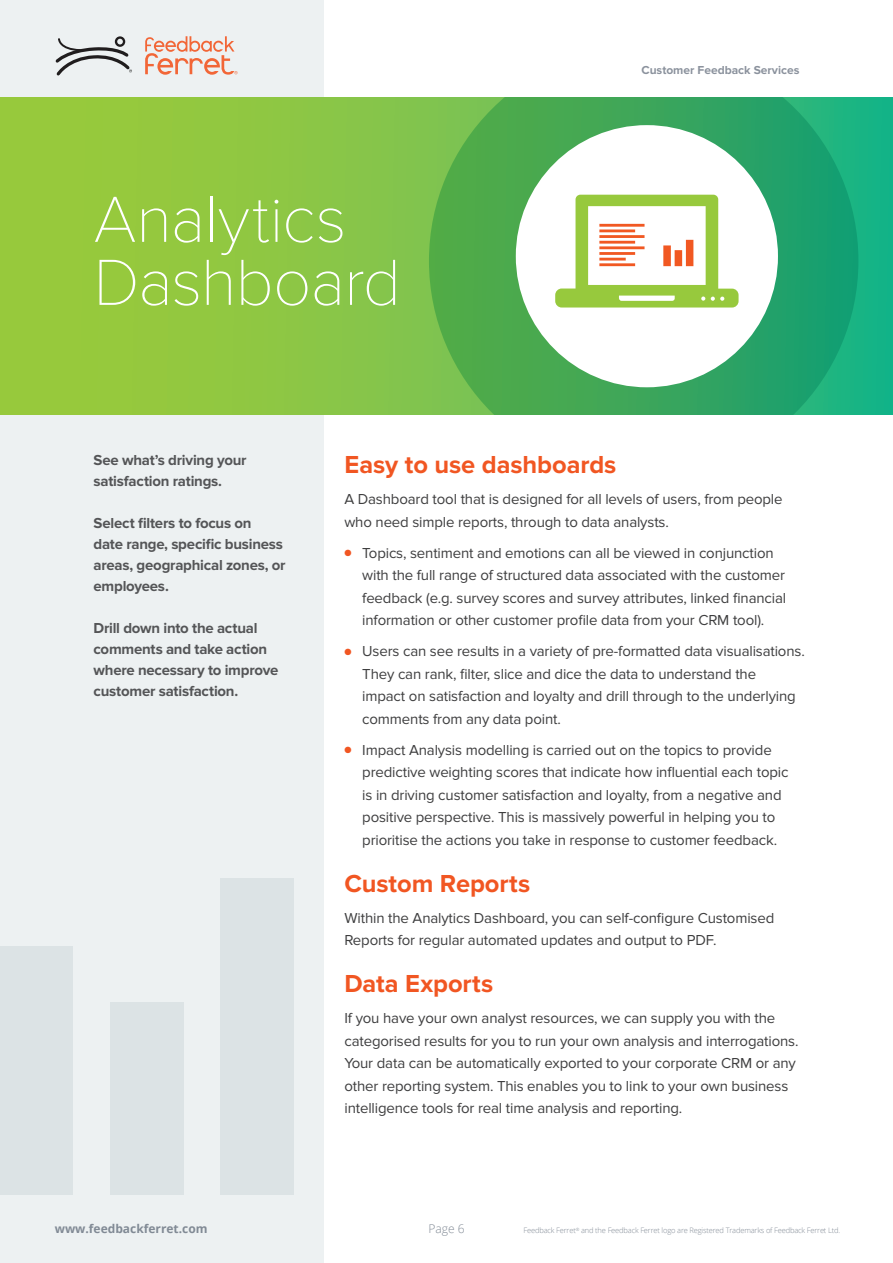
<style>
.page{position:relative;width:893px;height:1263px;background:#fff}
.page>*{position:absolute;margin:0;border:0;box-sizing:border-box;transform-origin:0 0}
.Sub_Heading{font:100 67.5px/63px "Proxima Nova T";letter-spacing:-.015em;color:#fff}
.Sub_heading{font:700 25.5px "Proxima Nova";letter-spacing:-.005em;color:#f15622}
.Body_Copy{font:15px/22.5px "Proxima Nova";letter-spacing:-.01em;color:#3e3e3f}
.Body_Copy-2{font:700 15px/21px "Proxima Nova";letter-spacing:-.015em;color:#545557}
.t1{font:700 12px "Proxima Nova";color:#8b929d}
.t2{font:700 12px "Open Sans";color:#818a95}
.t3{font:300 12px "Open Sans";color:#818a95}
.t4{font:300 7.5px "Open Sans";letter-spacing:-.02em;color:#818a95}
.s1{color:#f15622}
</style>
<div class="page">
<div style="left:0;top:0;width:323px;height:1263px;background:#edf1f2"></div>
<svg style="left:56px;top:36px;width:182px;height:40px"></svg>
<svg style="left:0;top:98px;width:893px;height:317px;background:#87c546"></svg>
<svg style="left:429px;top:98px;width:429px;height:317px;background:#3ba95d"></svg>
<div style="left:516px;top:125px;width:262px;height:262px;background:#fff;border-radius:50%"></div>
<svg style="left:555px;top:195px;width:183px;height:112px"></svg>
<div style="left:0;top:946px;width:73px;height:249px;background:#dce3e5"></div>
<div style="left:110px;top:1002px;width:73px;height:193px;background:#dce3e5"></div>
<div style="left:220px;top:878px;width:73px;height:317px;background:#dce3e5"></div>
<p class="Sub_Heading" style="left:94px;top:183px;width:309px">Analytics<br>Dashboard</p>
<p class="t1" style="left:641px;top:63px;width:159px">Customer Feedback Services</p>
<p class="Body_Copy-2" style="left:94px;top:450px;width:154px">See what’s driving your satisfaction ratings.</p>
<p class="Body_Copy-2" style="left:94px;top:513px;width:194px">Select filters to focus on<br>date range, specific business areas, geographical zones, or employees.</p>
<p class="Body_Copy-2" style="left:94px;top:618px;width:186px">Drill down into the actual comments and take action where necessary to improve customer satisfaction.</p>
<p class="t2" style="left:55px;top:1220px;width:154px">www.feedbackferret.com</p>
<p class="Sub_heading" style="left:344px;top:450px;width:274px">Easy to use dashboards</p>
<p class="Body_Copy" style="left:344px;top:488px;width:440px">A Dashboard tool that is designed for all levels of users, from people who need simple reports, through to data analysts.</p>
<p class="Body_Copy" style="left:362px;top:541px;width:425px;text-indent:-18px"><span class="s1">●</span> Topics, sentiment and emotions can all be viewed in conjunction with the full range of structured data associated with the customer feedback (e.g. survey scores and survey attributes, linked financial information or other customer profile data from your CRM tool).</p>
<p class="Body_Copy" style="left:362px;top:640px;width:444px;text-indent:-18px"><span class="s1">●</span> Users can see results in a variety of pre-formatted data visualisations.<br>They can rank, filter, slice and dice the data to understand the<br>impact on satisfaction and loyalty and drill through to the underlying comments from any data point.</p>
<p class="Body_Copy" style="left:362px;top:738px;width:428px;text-indent:-18px"><span class="s1">●</span> Impact Analysis modelling is carried out on the topics to provide predictive weighting scores that indicate how influential each topic is in driving customer satisfaction and loyalty, from a negative and positive perspective. This is massively powerful in helping you to prioritise the actions you take in response to customer feedback.</p>
<p class="Sub_heading" style="left:344px;top:868px;width:187px">Custom Reports</p>
<p class="Body_Copy" style="left:344px;top:906px;width:431px">Within the Analytics Dashboard, you can self-configure Customised<br>Reports for regular automated updates and output to PDF.</p>
<p class="Sub_heading" style="left:344px;top:969px;width:150px">Data Exports</p>
<p class="Body_Copy" style="left:344px;top:1007px;width:456px">If you have your own analyst resources, we can supply you with the categorised results for you to run your own analysis and interrogations.<br>Your data can be automatically exported to your corporate CRM or any other reporting system. This enables you to link to your own business intelligence tools for real time analysis and reporting.</p>
<p class="t3" style="left:428px;top:1220px;width:38px">Page 6</p>
<p class="t4" style="left:524px;top:1225px;width:318px">Feedback Ferret<sup>®</sup> and the Feedback Ferret logo are Registered Trademarks of Feedback Ferret Ltd.</p>
</div>
